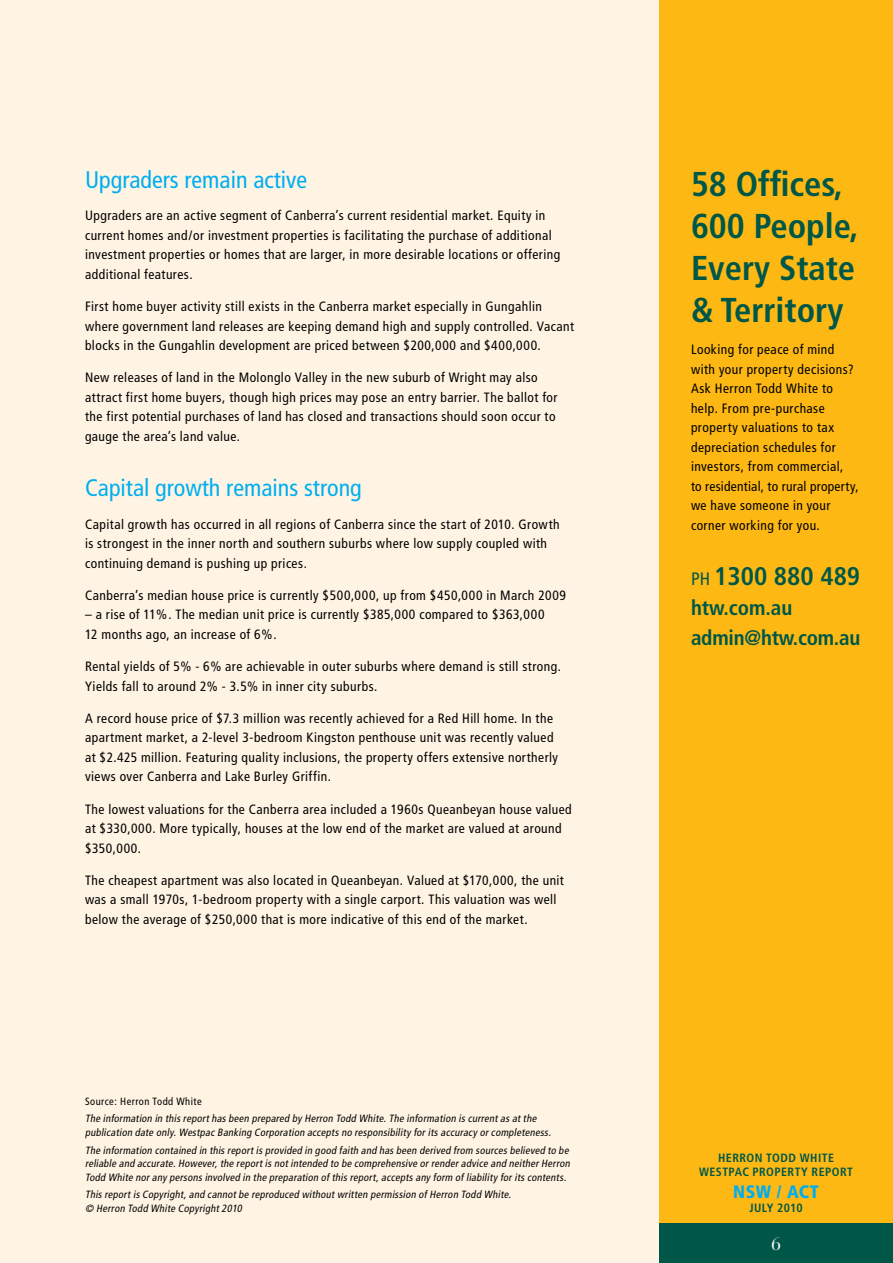
<style>
.page{position:relative;width:893px;height:1263px;background:#fff4e3}
.page>*{position:absolute;margin:0;border:0;box-sizing:border-box;transform-origin:0 0}
.t1{font:700 condensed 34.5px/42px "Frutiger";color:#005747}
.t2{font:700 condensed 25.5px "Frutiger";color:#005747}
.t3{font:condensed 24px "Frutiger";color:#00aeef}
.t4{font:700 condensed 21px/30px "Frutiger";letter-spacing:-.01em;color:#005747}
.t5{font:900 condensed 18px "Frutiger";letter-spacing:.025em;color:#00aeef}
.t6{font:18px "Bauer Bodoni";color:#fff}
.t7{font:condensed 13.5px/19.5px "Frutiger";letter-spacing:.035em;color:#000}
.t8{font:700 condensed 12px/14.4px "Frutiger";letter-spacing:.04em;color:#005747;text-align:center}
.t9{font:700 condensed 12px "Frutiger";letter-spacing:.02em;color:#005747}
.t10{font:italic condensed 10.5px/13.5px "Frutiger";color:#000}
.t11{font:condensed 10.5px "Frutiger";letter-spacing:.045em;color:#000}
.s1{font-weight:400;font-size:18px}
</style>
<div class="page">
<div style="left:659px;top:0;width:234px;height:1263px;background:#fdb813"></div>
<div style="left:659px;top:1223px;width:234px;height:40px;background:#005747"></div>
<h3 class="t3" style="left:85px;top:166px;width:224px">Upgraders remain active</h3>
<p class="t7" style="left:85px;top:206px;width:477px">Upgraders are an active segment of Canberra’s current residential market. Equity in current homes and/or investment properties is facilitating the purchase of additional investment properties or homes that are larger, in more desirable locations or offering additional features.</p>
<p class="t7" style="left:85px;top:297px;width:490px">First home buyer activity still exists in the Canberra market especially in Gungahlin where government land releases are keeping demand high and supply controlled. Vacant blocks in the Gungahlin development are priced between $200,000 and $400,000.</p>
<p class="t7" style="left:85px;top:368px;width:474px">New releases of land in the Molonglo Valley in the new suburb of Wright may also attract first home buyers, though high prices may pose an entry barrier. The ballot for the first potential purchases of land has closed and transactions should soon occur to gauge the area’s land value.</p>
<h3 class="t3" style="left:85px;top:474px;width:278px">Capital growth remains strong</h3>
<p class="t7" style="left:85px;top:514px;width:476px">Capital growth has occurred in all regions of Canberra since the start of 2010. Growth is strongest in the inner north and southern suburbs where low supply coupled with continuing demand is pushing up prices.</p>
<p class="t7" style="left:85px;top:586px;width:482px">Canberra’s median house price is currently $500,000, up from $450,000 in March 2009</p>
<p class="t7" style="left:85px;top:605px;width:461px">– a rise of 11%. The median unit price is currently $385,000 compared to $363,000<br>12 months ago, an increase of 6%.</p>
<p class="t7" style="left:85px;top:657px;width:478px">Rental yields of 5% - 6% are achievable in outer suburbs where demand is still strong.<br>Yields fall to around 2% - 3.5% in inner city suburbs.</p>
<p class="t7" style="left:85px;top:709px;width:475px">A record house price of $7.3 million was recently achieved for a Red Hill home. In the apartment market, a 2-level 3-bedroom Kingston penthouse unit was recently valued at $2.425 million. Featuring quality inclusions, the property offers extensive northerly views over Canberra and Lake Burley Griffin.</p>
<p class="t7" style="left:85px;top:799px;width:488px">The lowest valuations for the Canberra area included a 1960s Queanbeyan house valued at $330,000. More typically, houses at the low end of the market are valued at around $350,000.</p>
<p class="t7" style="left:85px;top:870px;width:480px">The cheapest apartment was also located in Queanbeyan. Valued at $170,000, the unit was a small 1970s, 1-bedroom property with a single carport. This valuation was well below the average of $250,000 that is more indicative of this end of the market.</p>
<p class="t11" style="left:85px;top:1095px;width:118px">Source: Herron Todd White</p>
<p class="t10" style="left:85px;top:1112px;width:470px">The information in this reporthas been prepared by Herron Todd White.The information is currentas atthe publication date only.Westpac Banking Corporation accepts no responsibility forits accuracy orcompleteness.</p>
<p class="t10" style="left:85px;top:1143px;width:488px;text-align:justify">The information contained in this reportis provided in good faith and has been derived from sources believed to be reliable and accurate.However,the reportis notintended to be comprehensive orrenderadvice and neitherHerron Todd White norany persons involved in the preparation ofthis report,accepts any form ofliability forits contents.</p>
<p class="t10" style="left:85px;top:1188px;width:430px">This reportis Copyright,and cannotbe reproduced withoutwritten permission ofHerron Todd White. © Herron Todd White Copyright2010</p>
<h1 class="t1" style="left:691px;top:163px;width:169px">58 Offices,<br>600 People,<br>Every State &amp; Territory</h1>
<p class="t7" style="left:691px;top:340px;width:169px">Looking for peace of mind with your property decisions?<br>Ask Herron Todd White to help. From pre-purchase property valuations to tax depreciation schedules for investors, from commercial,<br>to residential, to rural property, we have someone in your corner working for you.</p>
<h2 class="t2" style="left:691px;top:561px;width:171px"><span class="s1">Ph</span> 1300 880 489</h2>
<h3 class="t4" style="left:691px;top:593px;width:171px">htw.com.au admin@htw.com.au</h3>
<p class="t8" style="left:699px;top:1150px;width:154px">Herron Todd White<br>Westpac Property Report</p>
<h3 class="t5" style="left:733px;top:1180px;width:87px">nSW / ACT</h3>
<p class="t9" style="left:749px;top:1201px;width:55px">July 2010</p>
<h3 class="t6" style="left:771px;top:1233px;width:12px">6</h3>
</div>
